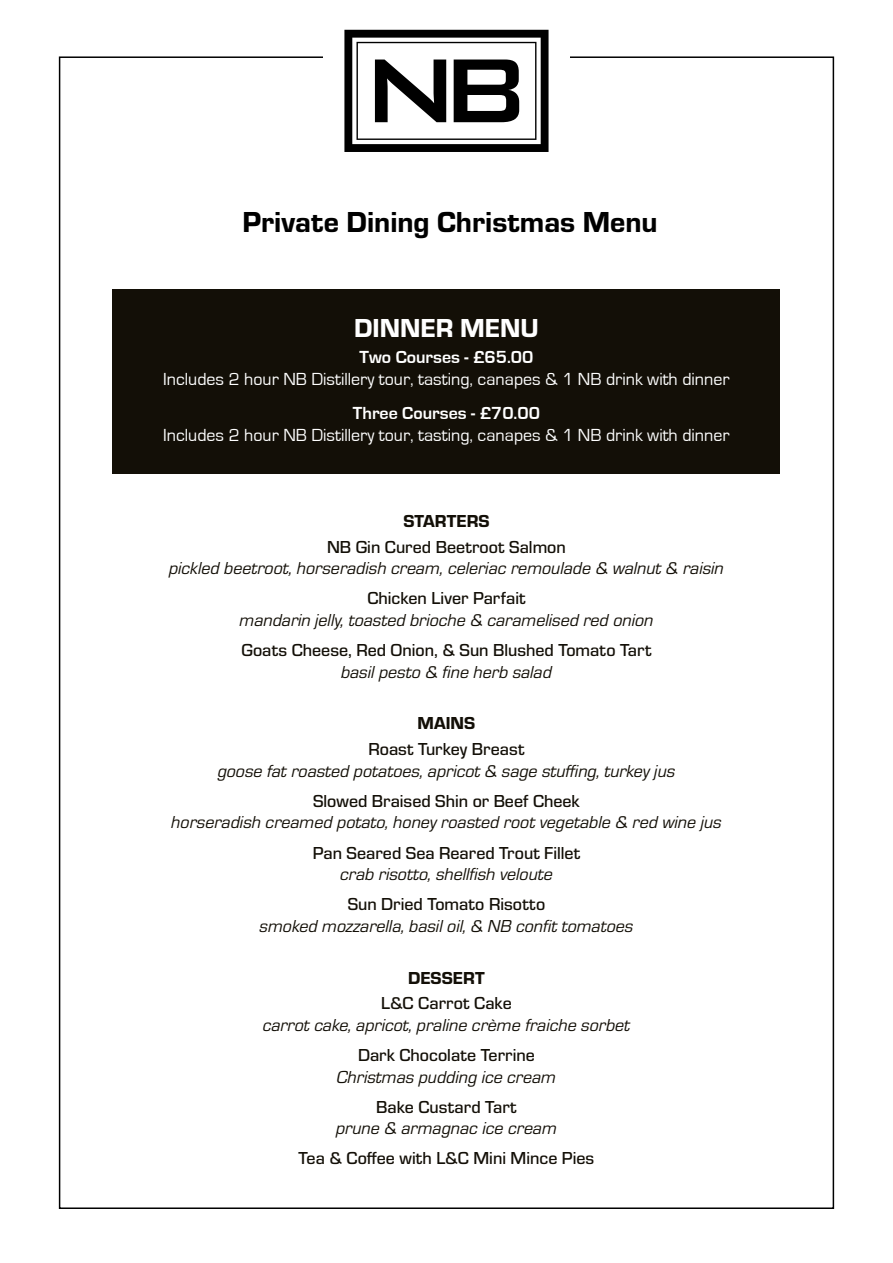
<style>
.page{position:relative;width:893px;height:1263px;background:#fff}
.page>*{position:absolute;margin:0;border:0;box-sizing:border-box;transform-origin:0 0}
.t1{font:30px "Eurostile Hea";color:#000}
.t2{font:27px "Eurostile Hea";color:#fff}
.t3{font:italic 18px "Eurostile";color:#130f07}
.t4{font:500 18px "Eurostile";color:#130f07}
.t5{font:18px "Eurostile";color:#fff}
.t6{font:700 18px "Eurostile";color:#fff}
.t7{font:18px "Eurostile Hea";color:#130f07}
</style>
<div class="page">
<svg style="left:344px;top:30px;width:205px;height:122px"></svg>
<div style="left:113px;top:290px;width:667px;height:184px;background:#130f07"></div>
<h1 class="t1" style="left:242px;top:201px;width:417px">Private Dining Christmas Menu</h1>
<h2 class="t2" style="left:354px;top:309px;width:186px">DINNER MENU</h2>
<p class="t6" style="left:360px;top:347px;width:175px">Two Courses - £65.00</p>
<p class="t5" style="left:163px;top:369px;width:568px">Includes 2 hour NB Distillery tour, tasting, canapes &amp; 1 NB drink with dinner</p>
<p class="t6" style="left:353px;top:403px;width:189px">Three Courses - £70.00</p>
<p class="t5" style="left:163px;top:425px;width:568px">Includes 2 hour NB Distillery tour, tasting, canapes &amp; 1 NB drink with dinner</p>
<p class="t7" style="left:403px;top:508px;width:88px">STARTERS</p>
<p class="t4" style="left:327px;top:534px;width:240px">NB Gin Cured Beetroot Salmon</p>
<p class="t3" style="left:169px;top:556px;width:556px">pickled beetroot, horseradish cream, celeriac remoulade &amp; walnut &amp; raisin</p>
<p class="t4" style="left:367px;top:586px;width:160px">Chicken Liver Parfait</p>
<p class="t3" style="left:239px;top:608px;width:415px">mandarin jelly, toasted brioche &amp; caramelised red onion</p>
<p class="t4" style="left:241px;top:638px;width:411px">Goats Cheese, Red Onion, &amp; Sun Blushed Tomato Tart</p>
<p class="t3" style="left:341px;top:660px;width:212px">basil pesto &amp; fine herb salad</p>
<p class="t7" style="left:418px;top:711px;width:59px">MAINS</p>
<p class="t4" style="left:368px;top:737px;width:157px">Roast Turkey Breast</p>
<p class="t3" style="left:218px;top:759px;width:459px">goose fat roasted potatoes, apricot &amp; sage stuffing, turkey jus</p>
<p class="t4" style="left:313px;top:789px;width:268px">Slowed Braised Shin or Beef Cheek</p>
<p class="t3" style="left:171px;top:810px;width:552px">horseradish creamed potato, honey roasted root vegetable &amp; red wine jus</p>
<p class="t4" style="left:313px;top:840px;width:269px">Pan Seared Sea Reared Trout Fillet</p>
<p class="t3" style="left:340px;top:862px;width:214px">crab risotto, shellfish veloute</p>
<p class="t4" style="left:348px;top:892px;width:199px">Sun Dried Tomato Risotto</p>
<p class="t3" style="left:260px;top:914px;width:375px">smoked mozzarella, basil oil, &amp; NB confit tomatoes</p>
<p class="t7" style="left:408px;top:965px;width:78px">DESSERT</p>
<p class="t4" style="left:381px;top:991px;width:132px">L&amp;C Carrot Cake</p>
<p class="t3" style="left:263px;top:1013px;width:369px">carrot cake, apricot, praline crème fraiche sorbet</p>
<p class="t4" style="left:358px;top:1043px;width:178px">Dark Chocolate Terrine</p>
<p class="t3" style="left:337px;top:1065px;width:221px">Christmas pudding ice cream</p>
<p class="t4" style="left:376px;top:1095px;width:142px">Bake Custard Tart</p>
<p class="t3" style="left:336px;top:1116px;width:222px">prune &amp; armagnac ice cream</p>
<p class="t4" style="left:299px;top:1146px;width:297px">Tea &amp; Coffee with L&amp;C Mini Mince Pies</p>
</div>
